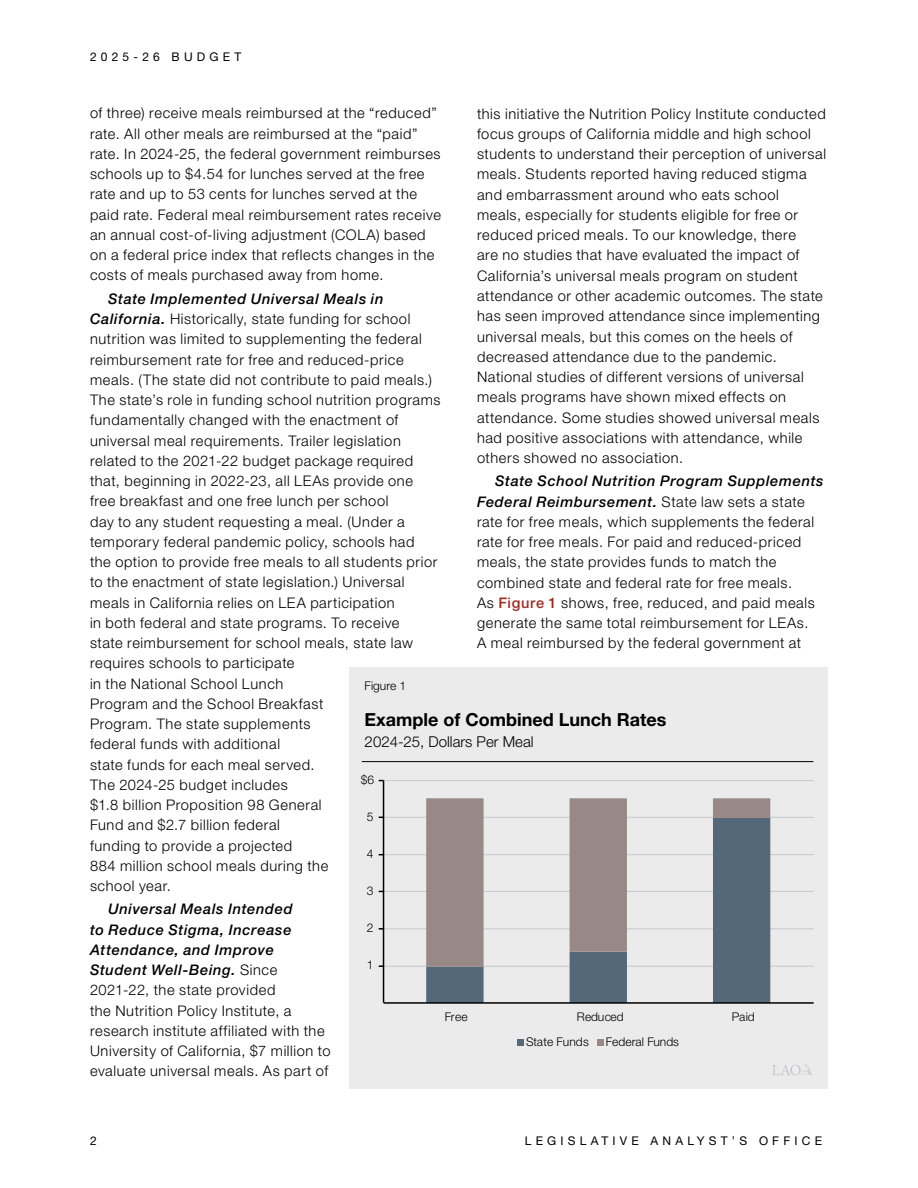
<style>
.page{position:relative;width:918px;height:1188px;background:#fff}
.page>*{position:absolute;margin:0;border:0;box-sizing:border-box;transform-origin:0 0}
.t1{font:700 18px "Helvetica Neue LT Pro";color:#000}
.t2{font:300 15px "Helvetica Neue LT Pro";color:#000}
.t3{font:300 14.7px/20.2px "Helvetica Neue LT Pro";letter-spacing:.04em;color:#000}
.t4{font:300 12px "Helvetica Neue LT Pro";color:#000}
.t5{font:12px "Helvetica Neue LT Pro";letter-spacing:.35em;color:#000}
.s1{font-weight:500;font-style:italic}
.s2{font-weight:500;color:#a02b22}
</style>
<div class="page">
<div style="left:349px;top:667px;width:479px;height:422px;background:#ebebec"></div>
<svg style="left:772px;top:1064px;width:40px;height:11px"></svg>
<hr style="left:362px;top:761px;width:452px;height:1px;background:#000">
<hr style="left:384px;top:780px;width:430px;height:1px;background:#c7c8ca">
<hr style="left:384px;top:817px;width:430px;height:1px;background:#c7c8ca">
<hr style="left:384px;top:854px;width:430px;height:1px;background:#c7c8ca">
<hr style="left:384px;top:891px;width:430px;height:1px;background:#c7c8ca">
<hr style="left:384px;top:929px;width:430px;height:1px;background:#c7c8ca">
<hr style="left:384px;top:966px;width:430px;height:1px;background:#c7c8ca">
<svg style="left:426px;top:967px;width:344px;height:35px"></svg>
<svg style="left:426px;top:798px;width:344px;height:169px"></svg>
<hr style="left:384px;top:1002px;width:430px;height:2px;background:#000">
<div style="left:517px;top:1040px;width:7px;height:6px;background:#53697a"></div>
<svg style="left:597px;top:1040px;width:6px;height:6px"></svg>
<hr style="left:383px;top:781px;width:1px;height:222px;background:#000">
<p class="t5" style="left:90px;top:49px;width:153px">2025-26 BUDGET</p>
<p class="t3" style="left:90px;top:103px;width:352px">of three) receive meals reimbursed at the “reduced” rate. All other meals are reimbursed at the “paid” rate. In 2024-25, the federal government reimburses schools up to $4.54 for lunches served at the free rate and up to 53 cents for lunches served at the paid rate. Federal meal reimbursement rates receive an annual cost-of-living adjustment (COLA) based on a federal price index that reflects changes in the costs of meals purchased away from home.</p>
<p class="t3" style="left:90px;top:288px;width:352px;text-indent:18px"><span class="s1">State Implemented Universal Meals in California.</span> Historically, state funding for school nutrition was limited to supplementing the federal reimbursement rate for free and reduced-price meals. (The state did not contribute to paid meals.)<br>The state’s role in funding school nutrition programs fundamentally changed with the enactment of universal meal requirements. Trailer legislation related to the 2021-22 budget package required that, beginning in 2022-23, all LEAs provide one free breakfast and one free lunch per school<br>day to any student requesting a meal. (Under a temporary federal pandemic policy, schools had<br>the option to provide free meals to all students prior to the enactment of state legislation.) Universal meals in California relies on LEA participation<br>in both federal and state programs. To receive<br>state reimbursement for school meals, state law requires schools to participate<br>in the National School Lunch<br>Program and the School Breakfast<br>Program. The state supplements<br>federal funds with additional<br>state funds for each meal served.<br>The 2024-25 budget includes<br>$1.8 billion Proposition 98 General<br>Fund and $2.7 billion federal<br>funding to provide a projected<br>884 million school meals during the<br>school year.</p>
<p class="t3" style="left:90px;top:899px;width:242px;text-indent:18px"><span class="s1">Universal Meals Intended<br>to Reduce Stigma, Increase<br>Attendance, and Improve<br>Student Well-Being.</span> Since<br>2021-22, the state provided<br>the Nutrition Policy Institute, a research institute affiliated with the<br>University of California, $7 million to evaluate universal meals. As part of</p>
<p class="t3" style="left:477px;top:103px;width:351px">this initiative the Nutrition Policy Institute conducted focus groups of California middle and high school students to understand their perception of universal meals. Students reported having reduced stigma and embarrassment around who eats school meals, especially for students eligible for free or reduced priced meals. To our knowledge, there<br>are no studies that have evaluated the impact of California’s universal meals program on student attendance or other academic outcomes. The state has seen improved attendance since implementing universal meals, but this comes on the heels of decreased attendance due to the pandemic.<br>National studies of different versions of universal meals programs have shown mixed effects on attendance. Some studies showed universal meals had positive associations with attendance, while others showed no association.</p>
<p class="t3" style="left:477px;top:471px;width:348px;text-indent:18px"><span class="s1">State School Nutrition Program Supplements Federal Reimbursement.</span> State law sets a state rate for free meals, which supplements the federal rate for free meals. For paid and reduced-priced meals, the state provides funds to match the combined state and federal rate for free meals.<br>As <span class="s2">Figure 1</span> shows, free, reduced, and paid meals generate the same total reimbursement for LEAs.<br>A meal reimbursed by the federal government at</p>
<p class="t4" style="left:365px;top:678px;width:43px">Figure 1</p>
<p class="t1" style="left:365px;top:708px;width:303px">Example of Combined Lunch Rates</p>
<p class="t2" style="left:365px;top:733px;width:170px">2024-25, Dollars Per Meal</p>
<p class="t4" style="left:361px;top:772px;width:15px">$6</p>
<p class="t4" style="left:367px;top:809px;width:8px">5</p>
<p class="t4" style="left:367px;top:846px;width:8px">4</p>
<p class="t4" style="left:367px;top:883px;width:8px">3</p>
<p class="t4" style="left:367px;top:920px;width:8px">2</p>
<p class="t4" style="left:367px;top:957px;width:8px">1</p>
<p class="t4" style="left:445px;top:1009px;width:25px">Free</p>
<p class="t4" style="left:577px;top:1009px;width:48px">Reduced</p>
<p class="t4" style="left:732px;top:1009px;width:24px">Paid</p>
<p class="t4" style="left:526px;top:1035px;width:64px">State Funds</p>
<p class="t4" style="left:606px;top:1035px;width:75px">Federal Funds</p>
<p class="t5" style="left:90px;top:1134px;width:8px">2</p>
<p class="t5" style="left:525px;top:1133px;width:299px">LEGISLATIVE ANALYST’S OFFICE</p>
</div>
